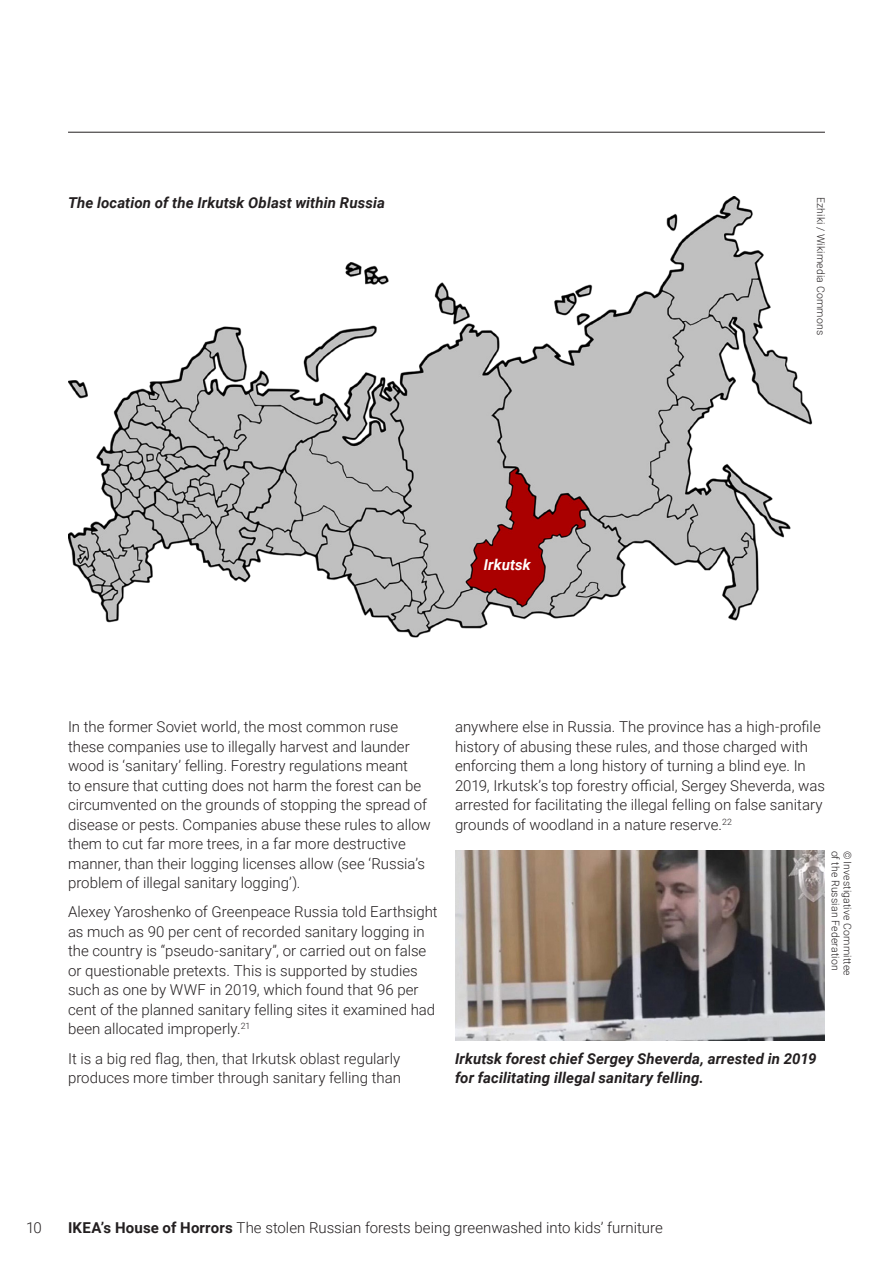
<style>
.page{position:relative;width:893px;height:1263px;background:#fff}
.page>*{position:absolute;margin:0;border:0;box-sizing:border-box;transform-origin:0 0}
.Body{font:300 15px/19.5px "Roboto";color:#231f20}
.t1{font:italic 700 15px/19.5px "Roboto";letter-spacing:.01em;color:#231f20}
.t2{font:italic 700 15px "Roboto";letter-spacing:.01em;color:#fff}
.Photo_credit{font:300 10.5px "Roboto";letter-spacing:.015em;color:#231f20}
.s1{font-weight:700}
</style>
<div class="page">
<img style="left:68px;top:197px;width:745px;height:441px">
<img style="left:455px;top:850px;width:370px;height:191px">
<hr style="left:68px;top:132px;width:757px;height:1px;background:#231f20">
<p class="t1" style="left:68px;top:192px;width:319px">The location of the Irkutsk Oblast within Russia</p>
<p class="Photo_credit" style="left:828px;top:197px;width:140px;rotate:90deg">Ezhiki / Wikimedia Commons</p>
<p class="t2" style="left:484px;top:555px;width:49px">Irkutsk</p>
<p class="Body" style="left:68px;top:716px;width:364px">In the former Soviet world, the most common ruse these companies use to illegally harvest and launder wood is ‘sanitary’ felling. Forestry regulations meant<br>to ensure that cutting does not harm the forest can be circumvented on the grounds of stopping the spread of disease or pests. Companies abuse these rules to allow them to cut far more trees, in a far more destructive manner, than their logging licenses allow (see ‘Russia’s problem of illegal sanitary logging’).</p>
<p class="Body" style="left:68px;top:902px;width:371px">Alexey Yaroshenko of Greenpeace Russia told Earthsight as much as 90 per cent of recorded sanitary logging in the country is “pseudo-sanitary”, or carried out on false or questionable pretexts. This is supported by studies such as one by WWF in 2019, which found that 96 per cent of the planned sanitary felling sites it examined had been allocated improperly.<sup>21</sup></p>
<p class="Body" style="left:68px;top:1048px;width:334px">It is a big red flag, then, that Irkutsk oblast regularly produces more timber through sanitary felling than</p>
<p class="Body" style="left:455px;top:716px;width:371px">anywhere else in Russia. The province has a high-profile history of abusing these rules, and those charged with enforcing them a long history of turning a blind eye. In 2019, Irkutsk’s top forestry official, Sergey Sheverda, was arrested for facilitating the illegal felling on false sanitary grounds of woodland in a nature reserve.<sup>22</sup></p>
<p class="Photo_credit" style="left:843px;top:850px;width:122px;rotate:90deg">of the Russian Federation</p>
<p class="Photo_credit" style="left:855px;top:850px;width:127px;rotate:90deg">© Investigative Committee</p>
<p class="t1" style="left:455px;top:1048px;width:363px">Irkutsk forest chief Sergey Sheverda, arrested in 2019 for facilitating illegal sanitary felling.</p>
<p class="Body" style="left:26px;top:1217px;width:17px">10</p>
<p class="Body" style="left:68px;top:1217px;width:596px"><span class="s1">IKEA’s House of Horrors</span> The stolen Russian forests being greenwashed into kids’ furniture</p>
</div>
